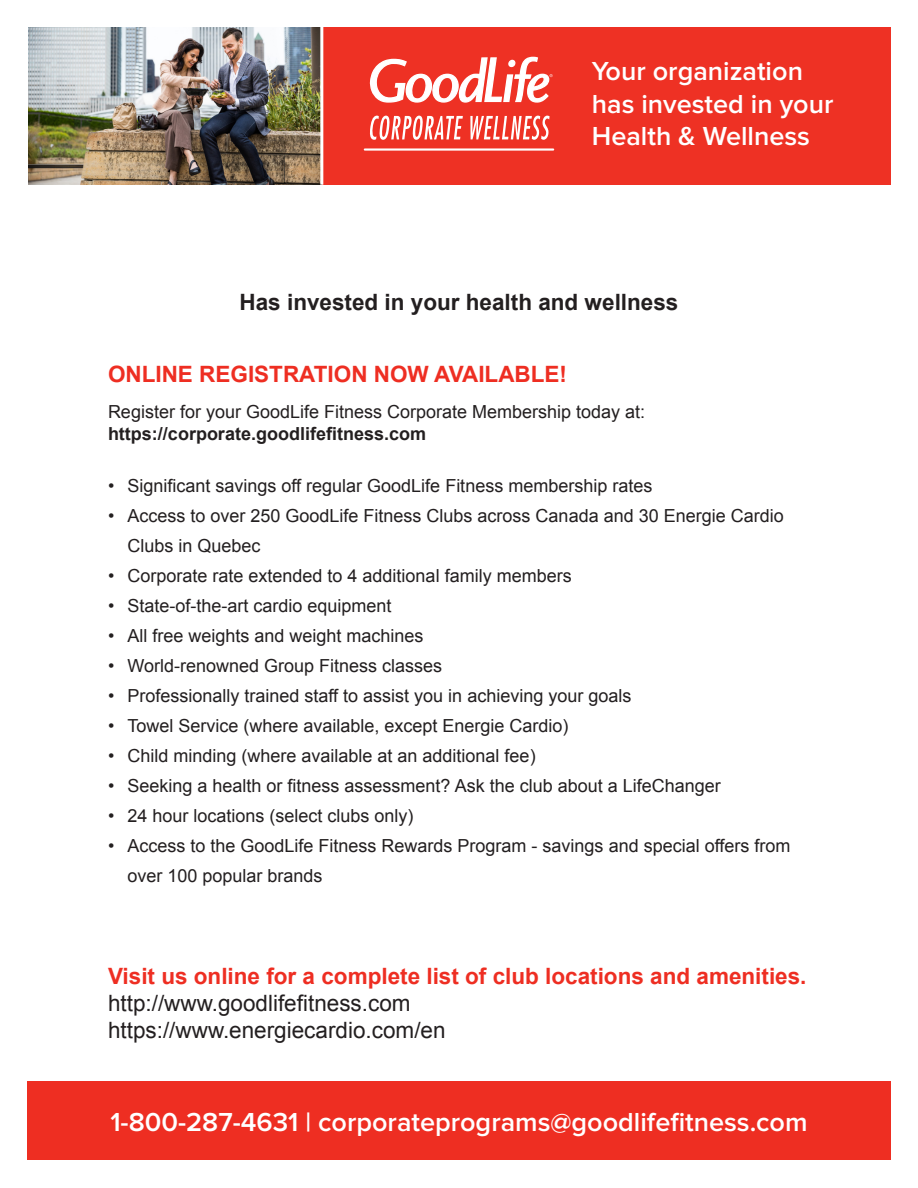
<style>
.page{position:relative;width:918px;height:1188px;background:#fff}
.page>*{position:absolute;margin:0;border:0;box-sizing:border-box;transform-origin:0 0}
.t1{font:600 27px/32.4px "Proxima Nova";color:#fff}
.t2{font:700 22.5px "Arial";color:#ee2e22}
.t3{font:22.5px "Arial";color:#231f20}
.t4{font:700 22.5px "Arial";color:#231f20}
.t5{font:18px/30px "Arial";color:#231f20}
.t6{font:700 18px "Arial";color:#231f20}
</style>
<div class="page">
<div style="left:27px;top:1081px;width:864px;height:79px;background:#ee2e22"></div>
<div style="left:322px;top:27px;width:569px;height:158px;background:#ee3124"></div>
<hr style="left:364px;top:148px;width:190px;height:3px;background:#fff">
<svg style="left:370px;top:57px;width:183px;height:46px"></svg>
<svg style="left:370px;top:116px;width:93px;height:24px"></svg>
<svg style="left:470px;top:116px;width:80px;height:24px"></svg>
<img style="left:28px;top:27px;width:292px;height:158px">
<hr style="left:320px;top:27px;width:3px;height:158px;background:#fff">
<p class="t1" style="left:592px;top:56px;width:243px">Your organization has invested in your<br>Health &amp; Wellness</p>
<p class="t4" style="left:240px;top:287px;width:440px">Has invested in your health and wellness</p>
<p class="t2" style="left:108px;top:359px;width:461px">ONLINE REGISTRATION NOW AVAILABLE!</p>
<p class="t5" style="left:108px;top:397px;width:539px">Register for your GoodLife Fitness Corporate Membership today at:</p>
<p class="t6" style="left:108px;top:422px;width:320px">https://corporate.goodlifefitness.com</p>
<p class="t5" style="left:108px;top:470px;width:546px">• Significant savings off regular GoodLife Fitness membership rates</p>
<p class="t5" style="left:127px;top:500px;width:658px;text-indent:-19px">• Access to over 250 GoodLife Fitness Clubs across Canada and 30 Energie Cardio<br>Clubs in Quebec</p>
<p class="t5" style="left:108px;top:560px;width:465px">• Corporate rate extended to 4 additional family members</p>
<p class="t5" style="left:108px;top:590px;width:285px">• State-of-the-art cardio equipment</p>
<p class="t5" style="left:108px;top:620px;width:317px">• All free weights and weight machines</p>
<p class="t5" style="left:108px;top:650px;width:336px">• World-renowned Group Fitness classes</p>
<p class="t5" style="left:108px;top:680px;width:525px">• Professionally trained staff to assist you in achieving your goals</p>
<p class="t5" style="left:108px;top:710px;width:462px">• Towel Service (where available, except Energie Cardio)</p>
<p class="t5" style="left:108px;top:740px;width:429px">• Child minding (where available at an additional fee)</p>
<p class="t5" style="left:108px;top:770px;width:614px">• Seeking a health or fitness assessment? Ask the club about a LifeChanger</p>
<p class="t5" style="left:108px;top:800px;width:307px">• 24 hour locations (select clubs only)</p>
<p class="t5" style="left:127px;top:830px;width:664px;text-indent:-19px">• Access to the GoodLife Fitness Rewards Program - savings and special offers from over 100 popular brands</p>
<p class="t2" style="left:108px;top:961px;width:700px">Visit us online for a complete list of club locations and amenities.</p>
<p class="t3" style="left:108px;top:989px;width:304px">http://www.goodlifefitness.com</p>
<p class="t3" style="left:108px;top:1016px;width:339px">https://www.energiecardio.com/en</p>
<p class="t1" style="left:110px;top:1107px;width:699px">1-800-287-4631 | corporateprograms@goodlifefitness.com</p>
</div>
